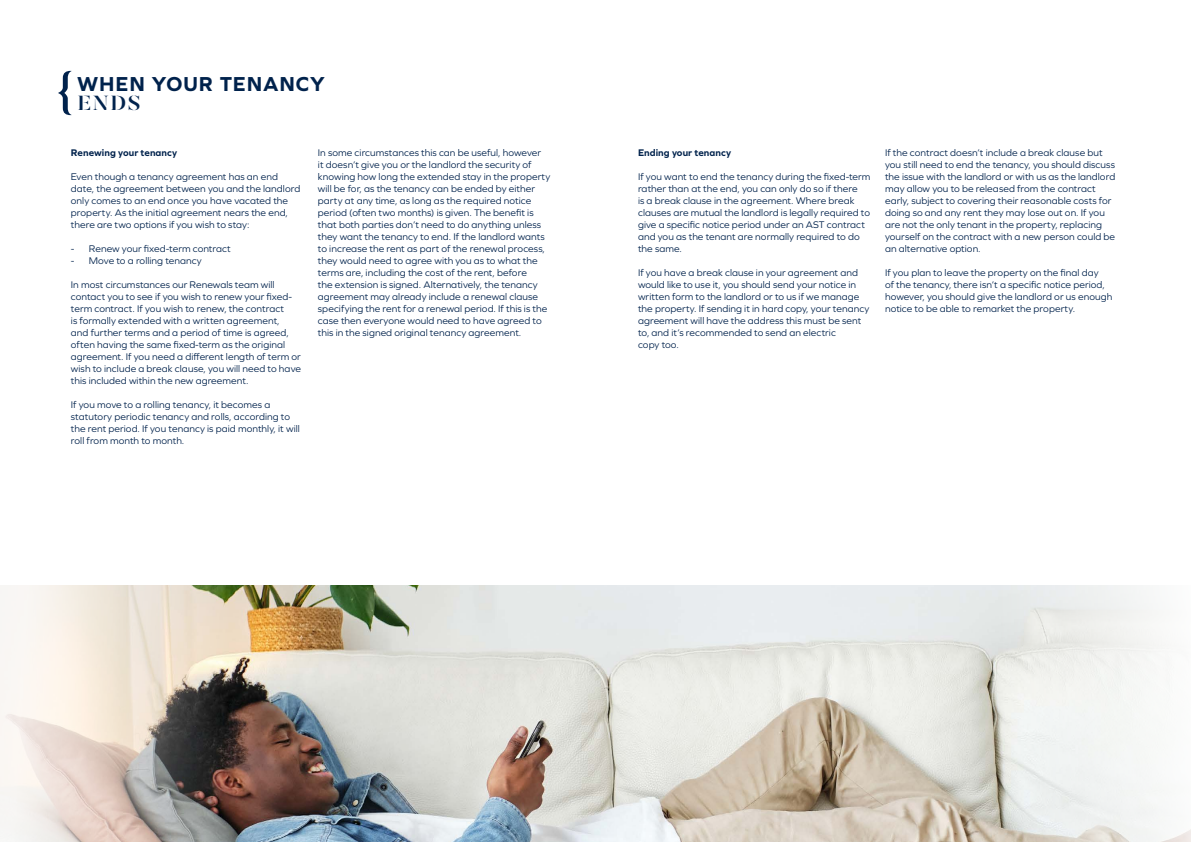
<style>
.page{position:relative;width:1191px;height:842px;background:#fff}
.page>*{position:absolute;margin:0;border:0;box-sizing:border-box;transform-origin:0 0}
.t1{font:700 21px "Graphie";letter-spacing:.045em;color:#00224c}
.t2{font:700 21px "Gabriela Stencil";color:#00224c}
.t3{font:10px/12px "Graphie";letter-spacing:.005em;color:#00224c}
.t4{font:700 10px "Graphie";letter-spacing:.01em;color:#00224c}
</style>
<div class="page">
<img style="left:312px;top:585px;width:604px;height:257px">
<img style="left:0;top:585px;width:312px;height:257px">
<svg style="left:916px;top:585px;width:275px;height:257px;fill:#eef0ee"></svg>
<svg style="left:58px;top:71px;width:14px;height:44px"></svg>
<h1 class="t1" style="left:77px;top:72px;width:249px">WHEN YOUR TENANCY</h1>
<h1 class="t2" style="left:77px;top:90px;width:65px">ENDS</h1>
<p class="t4" style="left:71px;top:147px;width:108px">Renewing your tenancy</p>
<p class="t3" style="left:71px;top:170px;width:231px">Even though a tenancy agreement has an end date, the agreement between you and the landlord only comes to an end once you have vacated the property. As the initial agreement nears the end, there are two options if you wish to stay:</p>
<p class="t3" style="left:71px;top:242px;width:161px">- Renew your fixed-term contract</p>
<p class="t3" style="left:71px;top:254px;width:132px">- Move to a rolling tenancy</p>
<p class="t3" style="left:71px;top:278px;width:232px">In most circumstances our Renewals team will contact you to see if you wish to renew your fixed&shy;term contract. If you wish to renew, the contract<br>is formally extended with a written agreement,<br>and further terms and a period of time is agreed, often having the same fixed-term as the original agreement. If you need a different length of term or wish to include a break clause, you will need to have this included within the new agreement.</p>
<p class="t3" style="left:71px;top:398px;width:230px">If you move to a rolling tenancy, it becomes a statutory periodic tenancy and rolls, according to the rent period. If you tenancy is paid monthly, it will roll from month to month.</p>
<p class="t3" style="left:318px;top:146px;width:234px">In some circumstances this can be useful, however<br>it doesn’t give you or the landlord the security of knowing how long the extended stay in the property will be for, as the tenancy can be ended by either party at any time, as long as the required notice period (often two months) is given. The benefit is that both parties don’t need to do anything unless they want the tenancy to end. If the landlord wants to increase the rent as part of the renewal process, they would need to agree with you as to what the terms are, including the cost of the rent, before<br>the extension is signed. Alternatively, the tenancy agreement may already include a renewal clause specifying the rent for a renewal period. If this is the case then everyone would need to have agreed to this in the signed original tenancy agreement.</p>
<p class="t4" style="left:638px;top:147px;width:95px">Ending your tenancy</p>
<p class="t3" style="left:638px;top:170px;width:234px">If you want to end the tenancy during the fixed-term rather than at the end, you can only do so if there<br>is a break clause in the agreement. Where break clauses are mutual the landlord is legally required to give a specific notice period under an AST contract and you as the tenant are normally required to do the same.</p>
<p class="t3" style="left:638px;top:266px;width:233px">If you have a break clause in your agreement and would like to use it, you should send your notice in written form to the landlord or to us if we manage the property. If sending it in hard copy, your tenancy agreement will have the address this must be sent to, and it’s recommended to send an electric<br>copy too.</p>
<p class="t3" style="left:885px;top:146px;width:232px">If the contract doesn’t include a break clause but you still need to end the tenancy, you should discuss the issue with the landlord or with us as the landlord may allow you to be released from the contract early, subject to covering their reasonable costs for doing so and any rent they may lose out on. If you are not the only tenant in the property, replacing yourself on the contract with a new person could be an alternative option.</p>
<p class="t3" style="left:885px;top:266px;width:229px">If you plan to leave the property on the final day<br>of the tenancy, there isn’t a specific notice period, however, you should give the landlord or us enough notice to be able to remarket the property.</p>
</div>
